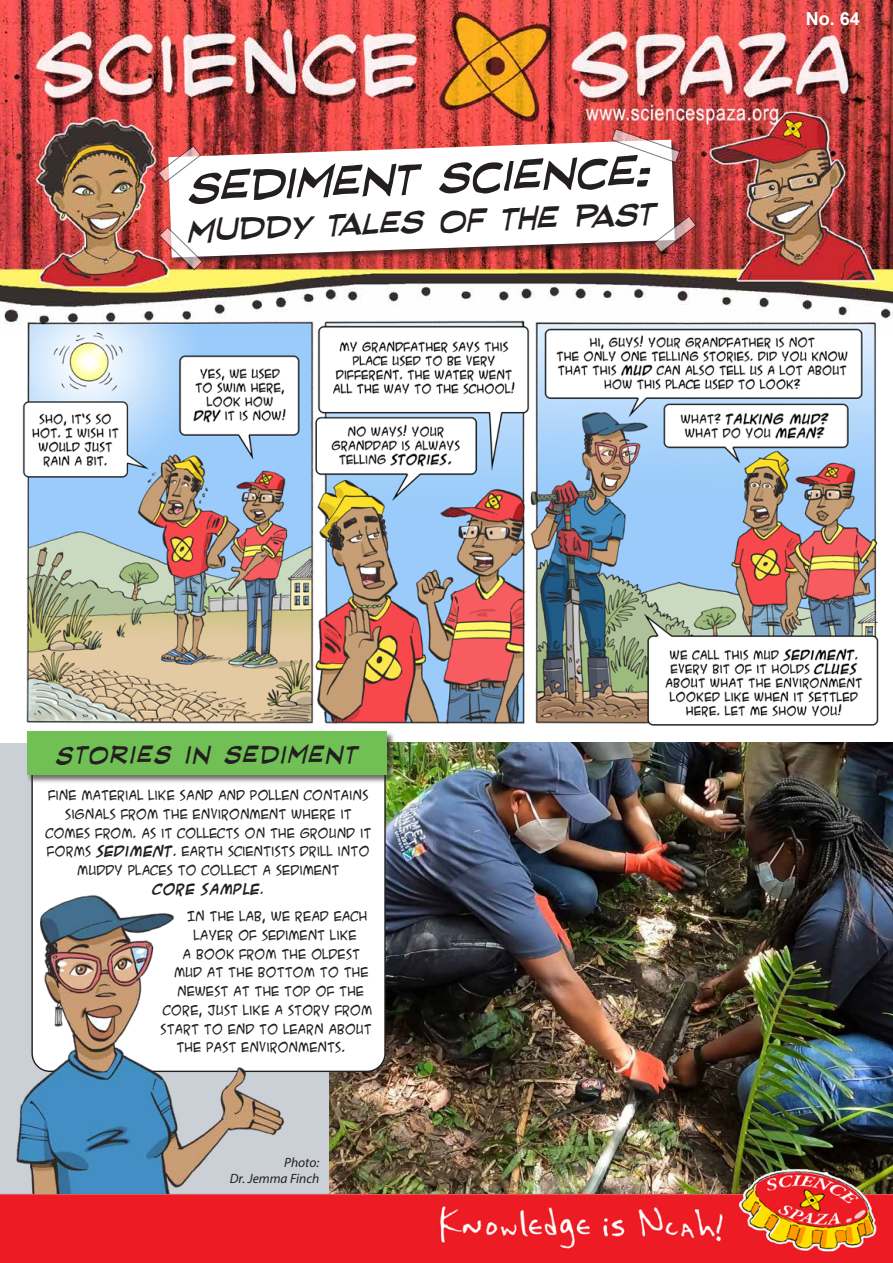
<style>
.page{position:relative;width:893px;height:1263px;background:#fff}
.page>*{position:absolute;margin:0;border:0;box-sizing:border-box;transform-origin:0 0}
.t1{font:italic 57.75px "Red State Blue State BB";color:#231f20;scale:1.1 1}
.t2{font:italic 42.15px "Red State Blue State BB";color:#231f20;scale:1.1 1}
.t3{font:italic 33.6px "Red State Blue State BB";letter-spacing:.05em;color:#231f20}
.t4{font:700 18px "Arial";color:#fff}
.t5{font:italic 13.5px/16.2px "Myriad Pro";color:#231f20;text-align:right}
.t6{font:12.75px/18.8px "ACME Secret Agent";color:#231f20;text-align:center}
.s1{font-weight:700}
</style>
<div class="page">
<img style="left:22px;top:335px;width:857px;height:391px">
<img style="left:0;top:0;width:893px;height:335px">
<div style="left:168px;top:139px;width:515px;height:127px;background:#231f20;opacity:.75"></div>
<svg style="left:168px;top:140px;width:507px;height:118px"></svg>
<svg style="left:611px;top:128px;width:69px;height:35px"></svg>
<svg style="left:159px;top:227px;width:44px;height:43px"></svg>
<svg style="left:158px;top:146px;width:43px;height:37px"></svg>
<svg style="left:653px;top:216px;width:44px;height:37px"></svg>
<img style="left:330px;top:743px;width:563px;height:401px">
<img style="left:0;top:1144px;width:893px;height:119px">
<div style="left:32px;top:743px;width:353px;height:328px;background:#fff;border-radius:18px"></div>
<div style="left:27px;top:731px;width:368px;height:52px;background:#231f20;opacity:.65"></div>
<div style="left:27px;top:731px;width:359px;height:44px;background:#71c055"></div>
<img style="left:0;top:878px;width:297px;height:316px">
<h1 class="t1" style="left:188px;top:163px;width:422px;rotate:-2deg">Sediment science:</h1>
<h2 class="t2" style="left:187px;top:213px;width:426px;rotate:-2deg">Muddy tales of the past</h2>
<h3 class="t4" style="left:806px;top:6px;width:56px">No. 64</h3>
<h3 class="t3" style="left:56px;top:741px;width:302px">Stories in sediment</h3>
<p class="t6" style="left:45px;top:785px;width:327px">FINE MATERIAL LIKE SAND AND POLLEN CONTAINS SIGNALS FROM THE ENVIRONMENT WHERE IT COMES FROM. AS IT COLLECTS ON THE GROUND IT FORMS <span class="s1">SEDIMENT</span>. EARTH SCIENTISTS DRILL INTO MUDDY PLACES TO COLLECT A SEDIMENT<br><span class="s1">CORE SAMPLE</span>.</p>
<p class="t6" style="left:187px;top:906px;width:182px">IN THE LAB, WE READ EACH</p>
<p class="t6" style="left:193px;top:925px;width:165px">LAYER OF SEDIMENT LIKE</p>
<p class="t6" style="left:183px;top:944px;width:179px">A BOOK FROM THE OLDEST</p>
<p class="t6" style="left:174px;top:963px;width:196px">MUD AT THE BOTTOM TO THE</p>
<p class="t6" style="left:177px;top:981px;width:188px">NEWEST AT THE TOP OF THE</p>
<p class="t6" style="left:163px;top:1000px;width:211px">CORE, JUST LIKE A STORY FROM</p>
<p class="t6" style="left:160px;top:1019px;width:213px">START TO END TO LEARN ABOUT</p>
<p class="t6" style="left:176px;top:1038px;width:170px">THE PAST ENVIRONMENTS.</p>
<p class="t5" style="left:230px;top:1154px;width:91px">Photo:<br>Dr. Jemma Finch</p>
</div>
